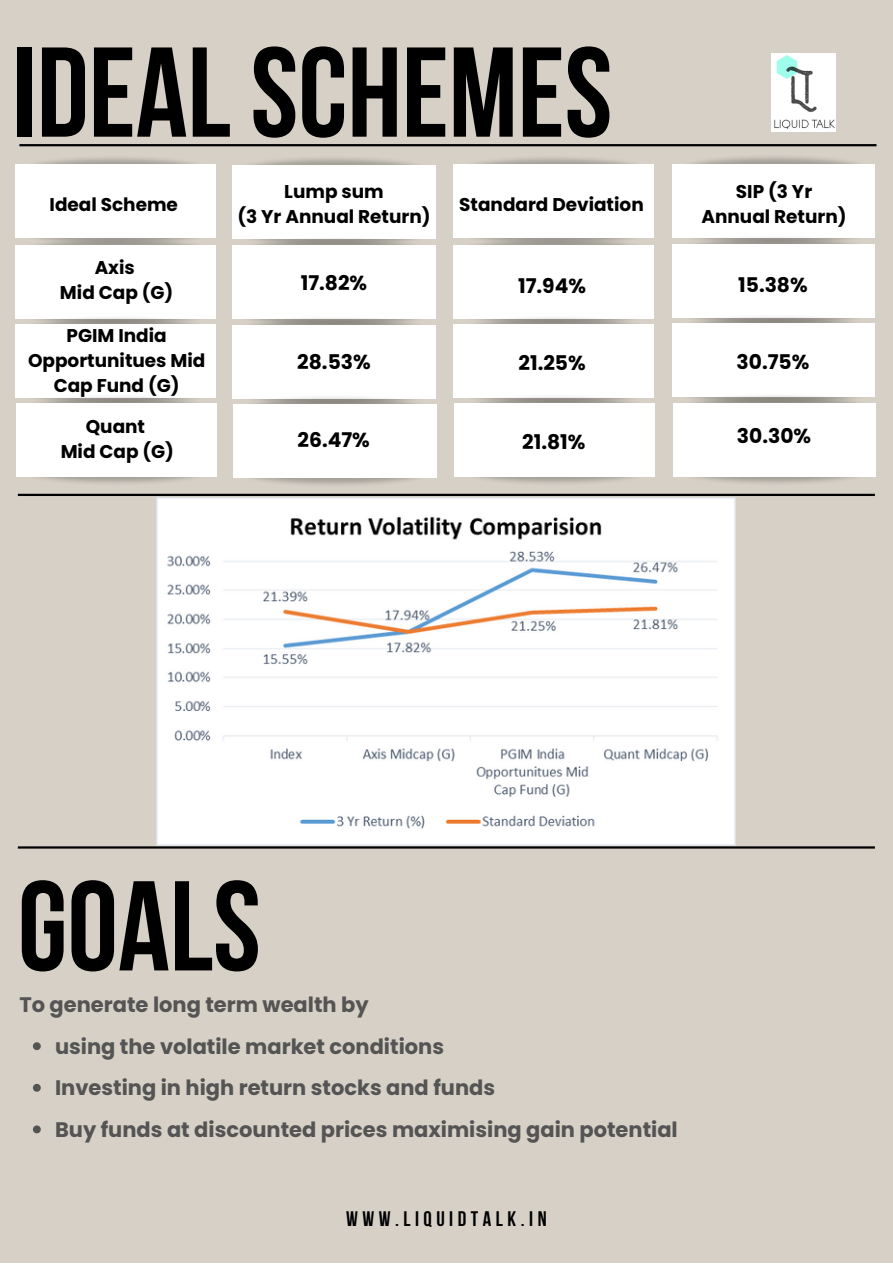
<style>
.page{position:relative;width:893px;height:1264px;background:#fff}
.page>*{position:absolute;margin:0;border:0;box-sizing:border-box;transform-origin:0 0}
.t1{font:700 127.35px "Bebas Neue";color:#000}
.t2{font:700 21px/41.5px "Poppins";color:#545454}
.t3{font:700 21px "Bebas Neue";letter-spacing:.215em;color:#000}
.t4{font:700 20.25px "Poppins";color:#000}
.t5{font:700 18.45px/24.8px "Poppins";color:#000;text-align:center}
</style>
<div class="page">
<div style="left:0;top:0;width:892px;height:1262px;background:#d6d0c6"></div>
<img style="left:15px;top:146px;width:205px;height:19px">
<div style="left:15px;top:165px;width:201px;height:73px;background:#fff"></div>
<div style="left:672px;top:164px;width:203px;height:73px;background:#fff"></div>
<img style="left:227px;top:146px;width:213px;height:38px">
<div style="left:232px;top:165px;width:203px;height:74px;background:#fff"></div>
<img style="left:449px;top:146px;width:209px;height:19px">
<div style="left:453px;top:165px;width:201px;height:73px;background:#fff"></div>
<img style="left:252px;top:226px;width:184px;height:39px">
<div style="left:232px;top:245px;width:203px;height:74px;background:#fff"></div>
<div style="left:453px;top:245px;width:201px;height:73px;background:#fff"></div>
<img style="left:672px;top:237px;width:203px;height:7px">
<div style="left:672px;top:244px;width:203px;height:74px;background:#fff"></div>
<div style="left:15px;top:245px;width:201px;height:73px;background:#fff"></div>
<hr style="left:19px;top:144px;width:857px;height:2px;background:#000">
<img style="left:250px;top:305px;width:186px;height:39px">
<div style="left:232px;top:325px;width:203px;height:73px;background:#fff"></div>
<img style="left:453px;top:318px;width:201px;height:6px">
<div style="left:453px;top:324px;width:201px;height:73px;background:#fff"></div>
<div style="left:672px;top:323px;width:203px;height:74px;background:#fff"></div>
<img style="left:15px;top:318px;width:201px;height:6px">
<div style="left:15px;top:324px;width:201px;height:73px;background:#fff"></div>
<img style="left:228px;top:458px;width:213px;height:36px">
<img style="left:232px;top:385px;width:205px;height:38px">
<div style="left:233px;top:404px;width:203px;height:74px;background:#fff"></div>
<img style="left:453px;top:397px;width:202px;height:7px">
<div style="left:454px;top:404px;width:201px;height:73px;background:#fff"></div>
<img style="left:669px;top:476px;width:207px;height:20px">
<div style="left:673px;top:403px;width:203px;height:73px;background:#fff"></div>
<img style="left:15px;top:397px;width:202px;height:7px">
<div style="left:16px;top:404px;width:201px;height:73px;background:#fff"></div>
<hr style="left:18px;top:494px;width:856px;height:2px;background:#000">
<hr style="left:18px;top:846px;width:856px;height:2px;background:#000">
<img style="left:157px;top:497px;width:578px;height:348px">
<svg style="left:33px;top:1042px;width:8px;height:8px"></svg>
<svg style="left:33px;top:1083px;width:8px;height:8px"></svg>
<svg style="left:33px;top:1125px;width:8px;height:8px"></svg>
<img style="left:771px;top:54px;width:64px;height:77px">
<h1 class="t1" style="left:13px;top:41px;width:601px">IDEALSCHEMES</h1>
<p class="t5" style="left:237px;top:179px;width:195px">Lump sum<br>(3 Yr Annual Return)</p>
<p class="t5" style="left:701px;top:179px;width:147px">SIP (3 Yr<br>Annual Return)</p>
<p class="t5" style="left:50px;top:192px;width:130px">Ideal Scheme</p>
<p class="t5" style="left:459px;top:192px;width:186px">Standard Deviation</p>
<p class="t5" style="left:60px;top:255px;width:115px">Axis<br>Mid Cap (G)</p>
<p class="t5" style="left:28px;top:323px;width:179px">PGIM India<br>Opportunitues Mid<br>Cap Fund (G)</p>
<p class="t5" style="left:61px;top:414px;width:115px">Quant<br>Mid Cap (G)</p>
<p class="t4" style="left:301px;top:269px;width:68px">17.82%</p>
<p class="t4" style="left:518px;top:271px;width:69px">17.94%</p>
<p class="t4" style="left:738px;top:270px;width:71px">15.38%</p>
<p class="t4" style="left:297px;top:347px;width:75px">28.53%</p>
<p class="t4" style="left:518px;top:349px;width:69px">21.25%</p>
<p class="t4" style="left:736px;top:348px;width:74px">30.75%</p>
<p class="t4" style="left:297px;top:426px;width:74px">26.47%</p>
<p class="t4" style="left:737px;top:422px;width:76px">30.30%</p>
<p class="t4" style="left:522px;top:427px;width:65px">21.81%</p>
<h1 class="t1" style="left:18px;top:874px;width:244px">GOALS</h1>
<p class="t2" style="left:19px;top:983px;width:351px">To generate long term wealth by</p>
<p class="t2" style="left:55px;top:1025px;width:624px">using the volatile market conditions<br>Investing in high return stocks and funds<br>Buy funds at discounted prices maximising gain potential</p>
<p class="t3" style="left:346px;top:1210px;width:202px">WWW.LIQUIDTALK.IN</p>
</div>
